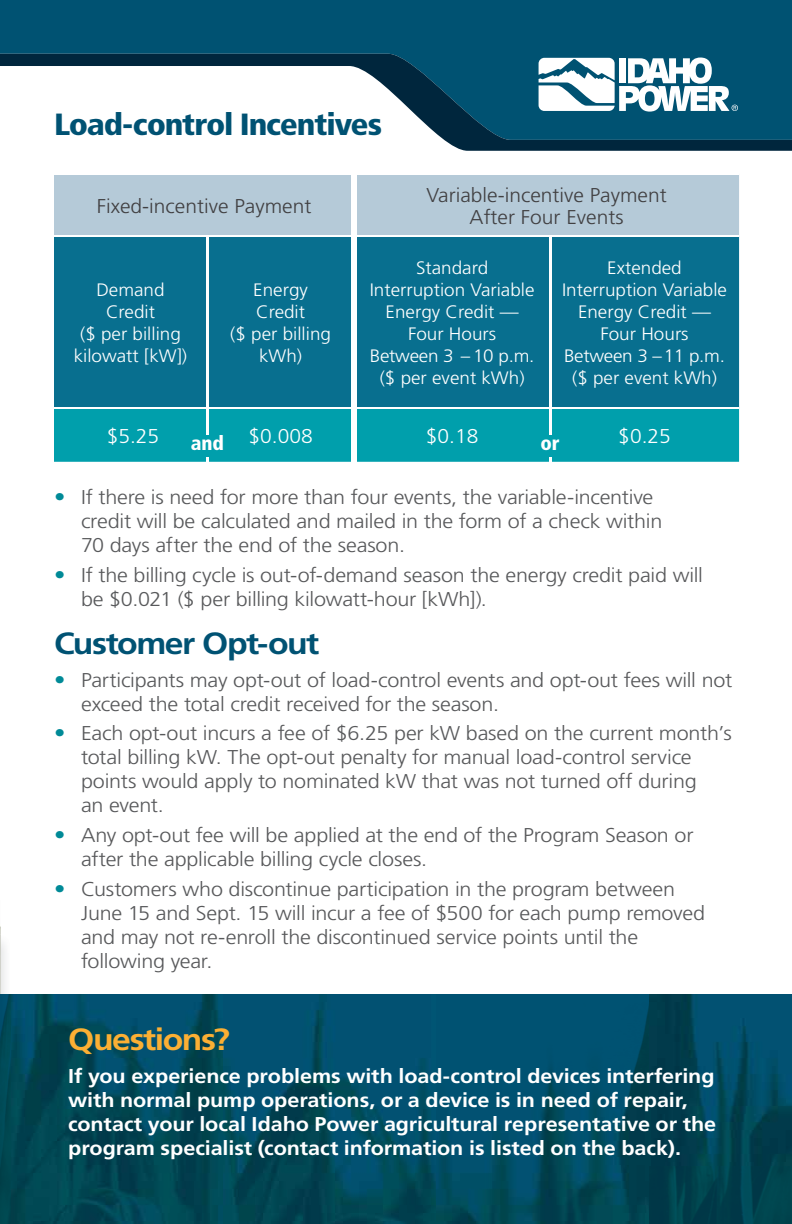
<style>
.page{position:relative;width:792px;height:1224px;background:#fff}
.page>*{position:absolute;margin:0;border:0;box-sizing:border-box;transform-origin:0 0}
.t1{font:900 condensed 30.6px "Frutiger LT Std";letter-spacing:-.035em;color:#005273;scale:1.1 1}
.t2{font:700 30.6px "Frutiger LT Std";letter-spacing:-.045em;color:#005273;scale:1.1 1}
.t3{font:700 30.6px "Frutiger LT Std";letter-spacing:-.04em;color:#fbaf34;scale:1.1 1}
.t4{font:300 20px/24px "Frutiger LT Std";letter-spacing:-.01em;color:#58595b;scale:1.08 1}
.t5{font:700 20px/24px "Frutiger LT Std";letter-spacing:-.005em;color:#fff;scale:1.08 1}
.t6{font:300 20px/22px "Frutiger LT Std";color:#414042;text-align:center;scale:1.05 1}
.t7{font:300 20px "Frutiger LT Std";color:#fff;scale:1.05 1}
.t8{font:900 condensed 20px "Frutiger LT Std";color:#fff}
.t9{font:300 18px/22px "Frutiger LT Std";color:#fff;text-align:center;scale:1.05 1}
.s1{font-size:21px;color:#008a97}
</style>
<div class="page">
<div style="left:54px;top:175px;width:685px;height:60px;background:#b5cad8"></div>
<div style="left:54px;top:237px;width:685px;height:170px;background:#086f8f"></div>
<div style="left:54px;top:409px;width:685px;height:53px;background:#009fac"></div>
<hr style="left:206px;top:237px;width:2px;height:170px;background:#fff">
<hr style="left:549px;top:237px;width:2px;height:170px;background:#fff">
<hr style="left:206px;top:409px;width:2px;height:53px;background:#fff">
<hr style="left:549px;top:409px;width:2px;height:53px;background:#fff">
<div style="left:351px;top:175px;width:6px;height:61px;background:#fff"></div>
<div style="left:351px;top:236px;width:6px;height:172px;background:#fff"></div>
<div style="left:351px;top:408px;width:6px;height:54px;background:#fff"></div>
<div style="left:189px;top:435px;width:36px;height:21px;background:#009fac"></div>
<div style="left:532px;top:435px;width:36px;height:21px;background:#009fac"></div>
<img style="left:1px;top:942px;width:9px;height:53px">
<img style="left:0;top:926px;width:1px;height:298px">
<img style="left:1px;top:995px;width:791px;height:229px">
<div style="left:0;top:0;width:792px;height:54px;background:#005272"></div>
<svg style="left:0;top:54px;width:792px;height:97px"></svg>
<svg style="left:539px;top:58px;width:199px;height:54px"></svg>
<h1 class="t1" style="left:54px;top:106px;width:300px">Load-control Incentives</h1>
<p class="t6" style="left:97px;top:195px;width:206px">Fixed-incentive Payment</p>
<p class="t6" style="left:427px;top:184px;width:230px">Variable-incentive Payment<br>After Four Events</p>
<p class="t9" style="left:74px;top:279px;width:109px">Demand<br>Credit<br>($ per billing kilowatt [kW])</p>
<p class="t9" style="left:230px;top:279px;width:98px">Energy<br>Credit<br>($ per billing kWh)</p>
<p class="t9" style="left:370px;top:257px;width:159px">Standard<br>Interruption Variable<br>Energy Credit —<br>Four Hours<br>Between 3 – 10 p.m. ($ per event kWh)</p>
<p class="t9" style="left:562px;top:257px;width:159px">Extended<br>Interruption Variable<br>Energy Credit —<br>Four Hours<br>Between 3 –11 p.m. ($ per event kWh)</p>
<p class="t7" style="left:107px;top:425px;width:52px">$5.25</p>
<p class="t7" style="left:249px;top:425px;width:63px">$0.008</p>
<p class="t7" style="left:426px;top:425px;width:52px">$0.18</p>
<p class="t7" style="left:618px;top:425px;width:52px">$0.25</p>
<p class="t8" style="left:191px;top:431px;width:35px">and</p>
<p class="t8" style="left:540px;top:431px;width:21px">or</p>
<p class="t4" style="left:81px;top:485px;width:540px;text-indent:-27px"><span class="s1">•</span> If there is need for more than four events, the variable-incentive credit will be calculated and mailed in the form of a check within<br>70 days after the end of the season.</p>
<p class="t4" style="left:81px;top:563px;width:577px;text-indent:-27px"><span class="s1">•</span> If the billing cycle is out-of-demand season the energy credit paid will be $0.021 ($ per billing kilowatt-hour [kWh]).</p>
<h1 class="t2" style="left:54px;top:625px;width:243px">Customer Opt-out</h1>
<p class="t4" style="left:81px;top:668px;width:605px;text-indent:-27px"><span class="s1">•</span> Participants may opt-out of load-control events and opt-out fees will not exceed the total credit received for the season.</p>
<p class="t4" style="left:81px;top:722px;width:604px;text-indent:-27px"><span class="s1">•</span> Each opt-out incurs a fee of $6.25 per kW based on the current month’s total billing kW. The opt-out penalty for manual load-control service points would apply to nominated kW that was not turned off during<br>an event.</p>
<p class="t4" style="left:81px;top:823px;width:569px;text-indent:-27px"><span class="s1">•</span> Any opt-out fee will be applied at the end of the Program Season or after the applicable billing cycle closes.</p>
<p class="t4" style="left:81px;top:877px;width:579px;text-indent:-27px"><span class="s1">•</span> Customers who discontinue participation in the program between June 15 and Sept. 15 will incur a fee of $500 for each pump removed and may not re-enroll the discontinued service points until the following year.</p>
<h1 class="t3" style="left:68px;top:1021px;width:149px">Questions?</h1>
<p class="t5" style="left:68px;top:1064px;width:601px">If you experience problems with load-control devices interfering with normal pump operations, or a device is in need of repair, contact your local Idaho Power agricultural representative or the program specialist (contact information is listed on the back).</p>
</div>
